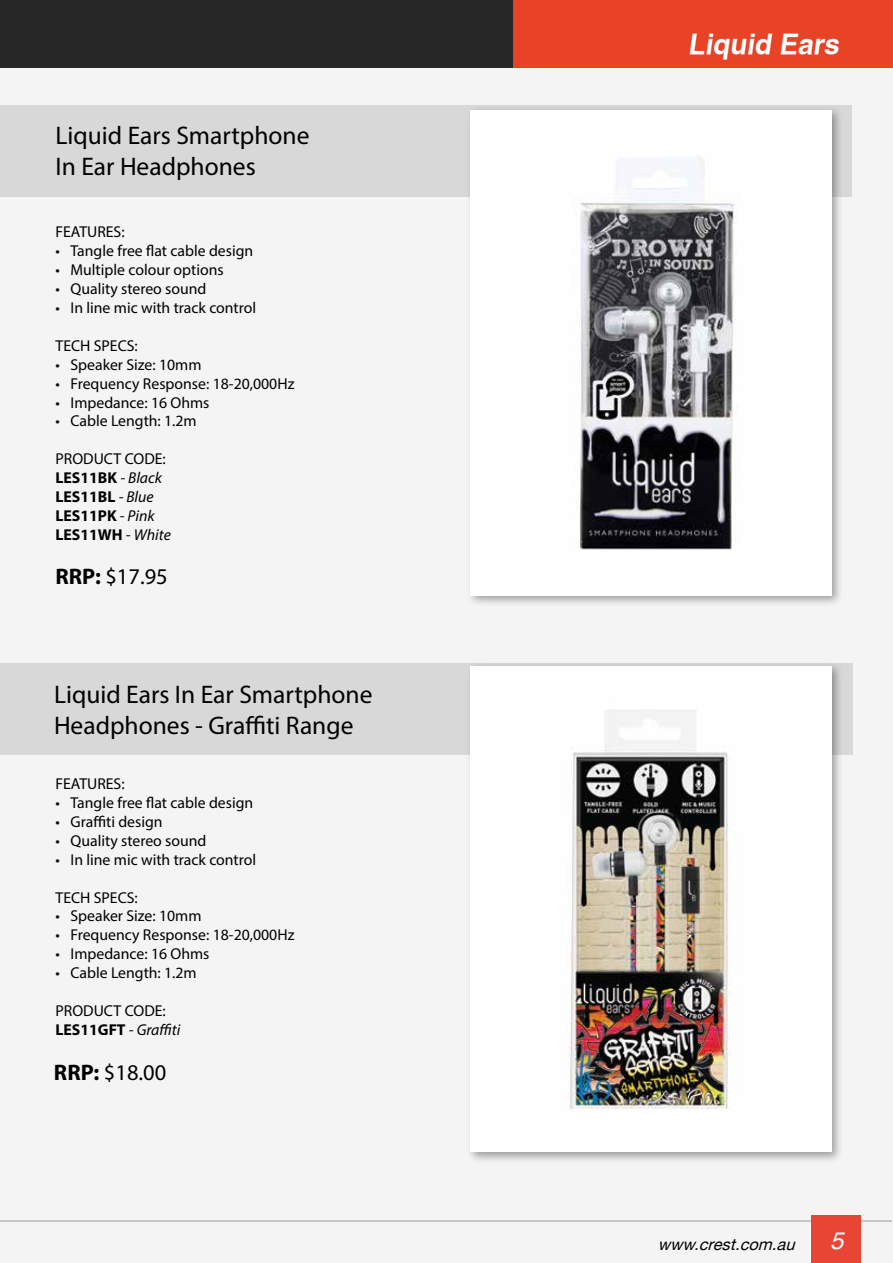
<style>
.page{position:relative;width:893px;height:1263px;background:#f4f4f4}
.page>*{position:absolute;margin:0;border:0;box-sizing:border-box;transform-origin:0 0}
.t1{font:700 27.75px "Helvetica";color:#fff}
.t2{font:25.5px/30.6px "Myriad Pro";color:#000}
.t3{font:italic 24px "Helvetica";color:#fff}
.t4{font:22.5px "Myriad Pro";color:#000}
.t5{font:italic 16.2px "Helvetica Neue";color:#000}
.t6{font:15.75px/18.9px "Myriad Pro";color:#000}
.t7{font:700 15.75px/18.9px "Myriad Pro";color:#000}
.s1{font-weight:400}
.s2{font-weight:400;font-style:italic}
.s3{font-weight:700}
.s4{font-style:italic}
</style>
<div class="page">
<div style="left:0;top:0;width:892px;height:68px;background:#272727"></div>
<div style="left:514px;top:0;width:379px;height:68px;background:#e84227"></div>
<img style="left:0;top:1221px;width:892px;height:1px">
<div style="left:811px;top:1215px;width:49px;height:48px;background:#e84535"></div>
<div style="left:0;top:106px;width:852px;height:91px;background:#d8d8d8"></div>
<div style="left:0;top:663px;width:852px;height:91px;background:#d8d8d8"></div>
<div style="left:466px;top:105px;width:377px;height:502px;background:#000;opacity:.35"></div>
<div style="left:470px;top:110px;width:361px;height:485px;background:#fff"></div>
<div style="left:466px;top:662px;width:377px;height:502px;background:#000;opacity:.35"></div>
<div style="left:470px;top:666px;width:361px;height:486px;background:#fff"></div>
<img style="left:576px;top:157px;width:158px;height:393px">
<img style="left:566px;top:710px;width:165px;height:399px">
<h2 class="t2" style="left:56px;top:120px;width:255px">Liquid Ears Smartphone<br>In Ear Headphones</h2>
<p class="t6" style="left:56px;top:222px;width:71px">FEATURES:</p>
<p class="t6" style="left:56px;top:241px;width:199px">• Tangle free flat cable design</p>
<p class="t6" style="left:56px;top:260px;width:170px">• Multiple colour options</p>
<p class="t6" style="left:56px;top:279px;width:152px">• Quality stereo sound</p>
<p class="t6" style="left:56px;top:298px;width:202px">• In line mic with track control</p>
<p class="t6" style="left:56px;top:336px;width:84px">TECH SPECS:</p>
<p class="t6" style="left:56px;top:355px;width:147px">• Speaker Size: 10mm</p>
<p class="t6" style="left:56px;top:374px;width:240px">• Frequency Response: 18-20,000Hz</p>
<p class="t6" style="left:56px;top:393px;width:156px">• Impedance: 16 Ohms</p>
<p class="t6" style="left:56px;top:411px;width:143px">• Cable Length: 1.2m</p>
<p class="t7" style="left:56px;top:449px;width:117px"><span class="s1">PRODUCT CODE:<br></span>LES11BK <span class="s2">- Black<br></span>LES11BL <span class="s2">- Blue<br></span>LES11PK <span class="s2">- Pink<br></span>LES11WH <span class="s2">- White</span></p>
<h3 class="t4" style="left:56px;top:562px;width:114px"><span class="s3">RRP:</span> $17.95</h3>
<h2 class="t2" style="left:54px;top:679px;width:320px">Liquid Ears In Ear Smartphone<br>Headphones - Graffiti Range</h2>
<p class="t6" style="left:56px;top:774px;width:71px">FEATURES:</p>
<p class="t6" style="left:56px;top:793px;width:199px">• Tangle free flat cable design</p>
<p class="t6" style="left:56px;top:812px;width:109px">• Graffiti design</p>
<p class="t6" style="left:56px;top:831px;width:152px">• Quality stereo sound</p>
<p class="t6" style="left:56px;top:850px;width:202px">• In line mic with track control</p>
<p class="t6" style="left:56px;top:887px;width:84px">TECH SPECS:</p>
<p class="t6" style="left:56px;top:906px;width:147px">• Speaker Size: 10mm</p>
<p class="t6" style="left:56px;top:925px;width:240px">• Frequency Response: 18-20,000Hz</p>
<p class="t6" style="left:56px;top:944px;width:156px">• Impedance: 16 Ohms</p>
<p class="t6" style="left:56px;top:963px;width:143px">• Cable Length: 1.2m</p>
<p class="t6" style="left:56px;top:1001px;width:126px">PRODUCT CODE:<br><span class="s3">LES11GFT</span> <span class="s4">- Graffiti</span></p>
<h3 class="t4" style="left:54px;top:1058px;width:114px"><span class="s3">RRP:</span> $18.00</h3>
<h1 class="t1" style="left:688px;top:27px;width:157px">Liquid Ears</h1>
<p class="t5" style="left:658px;top:1234px;width:143px">www.crest.com.au</p>
<h3 class="t3" style="left:830px;top:1227px;width:15px">5</h3>
</div>
